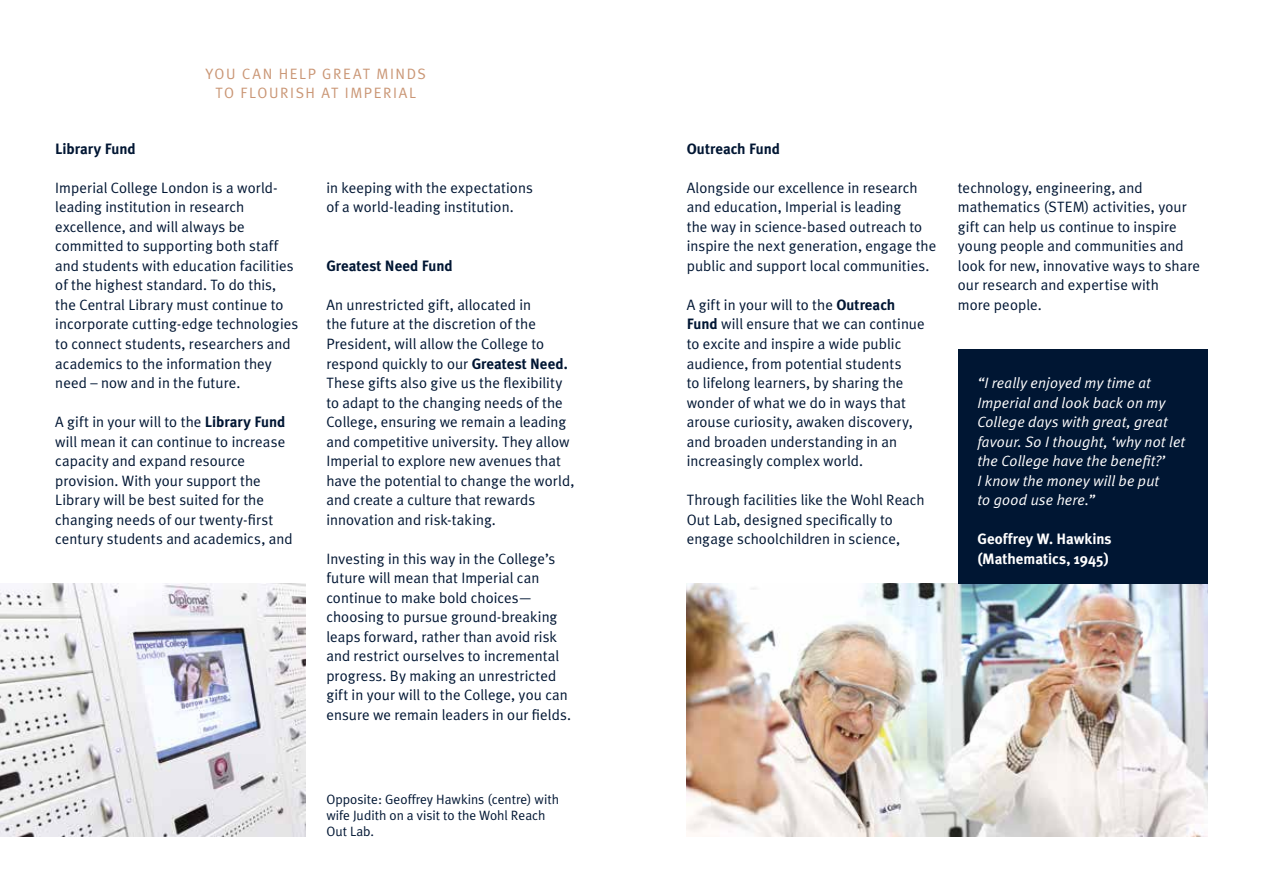
<style>
.page{position:relative;width:1263px;height:893px;background:#fff}
.page>*{position:absolute;margin:0;border:0;box-sizing:border-box;transform-origin:0 0}
.t1{font:15px/19.5px "Meta Plus Normal";letter-spacing:.005em;color:#001633}
.t2{font:italic 15px/19.5px "Meta Plus Normal";letter-spacing:.01em;color:#fff}
.t3{font:15px/19.5px "Meta Plus Normal";letter-spacing:.105em;color:#ca9675;text-align:center}
.t4{font:700 15px "Meta Plus";color:#001633}
.t5{font:700 15px/19.5px "Meta Plus";color:#fff}
.t6{font:13.5px/16.2px "Meta Plus Normal";color:#001633}
.s1{font-family:"Meta Plus";font-weight:700}
</style>
<div class="page">
<img style="left:687px;top:583px;width:521px;height:253px">
<img style="left:0;top:583px;width:305px;height:253px">
<div style="left:958px;top:349px;width:250px;height:234px;background:#001633"></div>
<p class="t3" style="left:205px;top:64px;width:222px">YOU CAN HELP GREAT MINDS<br>TO FLOURISH AT IMPERIAL</p>
<p class="t4" style="left:55px;top:140px;width:82px">Library Fund</p>
<p class="t1" style="left:55px;top:178px;width:245px">Imperial College London is a world&shy;leading institution in research excellence, and will always be committed to supporting both staff and students with education facilities of the highest standard. To do this, the Central Library must continue to incorporate cutting-edge technologies to connect students, researchers and academics to the information they need – now and in the future.</p>
<p class="t1" style="left:55px;top:412px;width:239px">A gift in your will to the <span class="s1">Library Fund </span>will mean it can continue to increase capacity and expand resource provision. With your support the Library will be best suited for the changing needs of our twenty-first century students and academics, and</p>
<p class="t1" style="left:326px;top:178px;width:208px">in keeping with the expectations of a world-leading institution.</p>
<p class="t4" style="left:326px;top:257px;width:128px">Greatest Need Fund</p>
<p class="t1" style="left:326px;top:295px;width:249px">An unrestricted gift, allocated in<br>the future at the discretion of the President, will allow the College to respond quickly to our <span class="s1">Greatest Need.<br></span>These gifts also give us the flexibility to adapt to the changing needs of the College, ensuring we remain a leading and competitive university. They allow Imperial to explore new avenues that have the potential to change the world, and create a culture that rewards innovation and risk-taking.</p>
<p class="t1" style="left:326px;top:548px;width:246px">Investing in this way in the College’s future will mean that Imperial can continue to make bold choices— choosing to pursue ground-breaking leaps forward, rather than avoid risk and restrict ourselves to incremental progress. By making an unrestricted gift in your will to the College, you can ensure we remain leaders in our fields.</p>
<p class="t6" style="left:326px;top:791px;width:234px">Opposite: Geoffrey Hawkins (centre) with wife Judith on a visit to the Wohl Reach<br>Out Lab.</p>
<p class="t4" style="left:687px;top:140px;width:95px">Outreach Fund</p>
<p class="t1" style="left:687px;top:178px;width:251px">Alongside our excellence in research and education, Imperial is leading<br>the way in science-based outreach to inspire the next generation, engage the public and support local communities.</p>
<p class="t1" style="left:687px;top:295px;width:240px">A gift in your will to the <span class="s1">Outreach Fund</span> will ensure that we can continue to excite and inspire a wide public audience, from potential students<br>to lifelong learners, by sharing the wonder of what we do in ways that arouse curiosity, awaken discovery, and broaden understanding in an increasingly complex world.</p>
<p class="t1" style="left:687px;top:490px;width:239px">Through facilities like the Wohl Reach<br>Out Lab, designed specifically to engage schoolchildren in science,</p>
<p class="t1" style="left:958px;top:178px;width:244px">technology, engineering, and mathematics (STEM) activities, your gift can help us continue to inspire young people and communities and look for new, innovative ways to share our research and expertise with<br>more people.</p>
<p class="t2" style="left:977px;top:373px;width:210px">“I really enjoyed my time at<br>Imperial and look back on my<br>College days with great, great favour. So I thought, ‘why not let the College have the benefit?’<br>I know the money will be put<br>to good use here.”</p>
<p class="t5" style="left:977px;top:529px;width:136px">Geoffrey W. Hawkins (Mathematics, 1945)</p>
</div>
